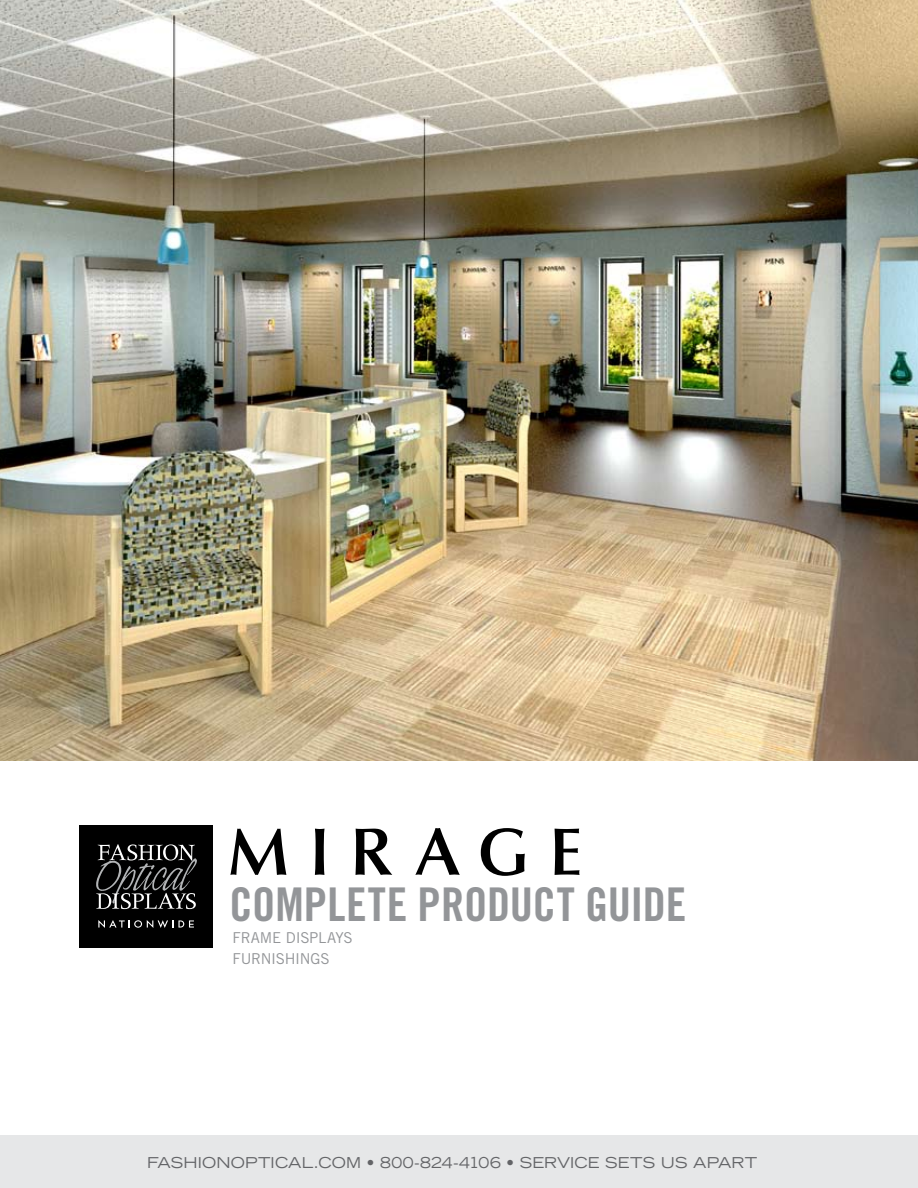
<style>
.page{position:relative;width:918px;height:1188px;background:#fff}
.page>*{position:absolute;margin:0;border:0;box-sizing:border-box;transform-origin:0 0}
.t1{font:600 67.5px "Optima LT Std";letter-spacing:.285em;color:#000}
.t2{font:46.5px "Trade Gothic LT Std Bd Cn 20";letter-spacing:-.005em;color:#939598}
.t3{font:expanded 15px "Trade Gothic LT Std";letter-spacing:.01em;color:#636467}
.t4{font:15px/21px "Trade Gothic LT Std";letter-spacing:-.015em;color:#939598}
</style>
<div class="page">
<img style="left:0;top:0;width:918px;height:760px">
<div style="left:0;top:1135px;width:918px;height:53px;background:#e6e7e8"></div>
<div style="left:80px;top:825px;width:133px;height:123px;background:#000"></div>
<svg style="left:96px;top:844px;width:101px;height:65px"></svg>
<svg style="left:98px;top:920px;width:96px;height:8px"></svg>
<h1 class="t1" style="left:228px;top:813px;width:356px">MIRAGE</h1>
<h2 class="t2" style="left:230px;top:876px;width:458px">COMPLETE PRODUCT GUIDE</h2>
<p class="t4" style="left:232px;top:927px;width:122px">FRAME DISPLAYS<br>FURNISHINGS</p>
<p class="t3" style="left:147px;top:1153px;width:612px">FASHIONOPTICAL.COM • 800-824-4106 • SERVICE SETS US APART</p>
</div>
